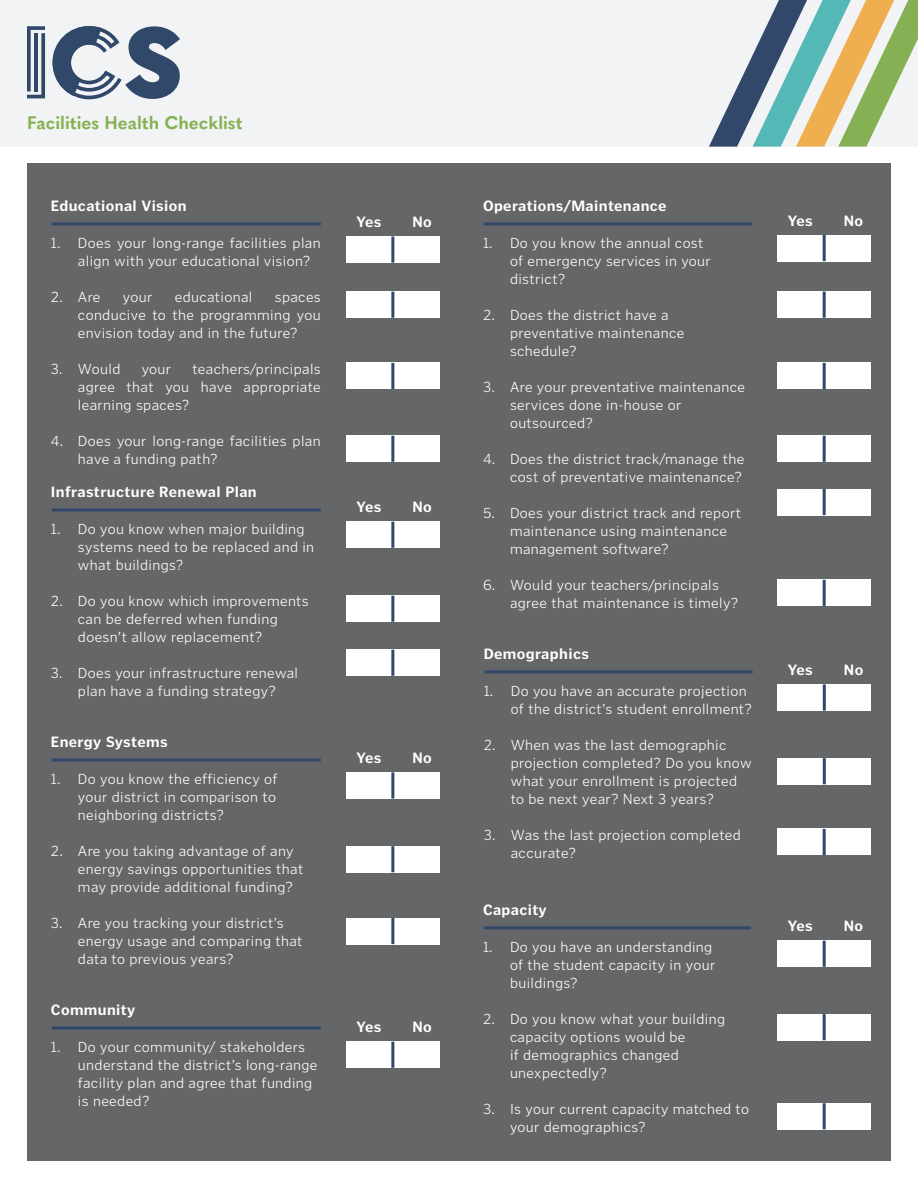
<style>
.page{position:relative;width:918px;height:1188px;background:#fff}
.page>*{position:absolute;margin:0;border:0;box-sizing:border-box;transform-origin:0 0}
.t1{font:700 18px "Quasimoda";color:#85b154}
.t2{font:300 15px/18px "Poynter Gothic Text";letter-spacing:.025em;color:#fff}
.t3{font:700 15px "Poynter Gothic Text";letter-spacing:.025em;color:#fff}
</style>
<div class="page">
<div style="left:27px;top:163px;width:864px;height:998px;background:#646668"></div>
<div style="left:0;top:0;width:918px;height:147px;background:#f2f3f4"></div>
<svg style="left:709px;top:0;width:209px;height:147px"></svg>
<svg style="left:27px;top:26px;width:18px;height:72px"></svg>
<hr style="left:34px;top:33px;width:4px;height:58px;background:#30486a">
<svg style="left:53px;top:26px;width:127px;height:73px"></svg>
<hr style="left:52px;top:222px;width:269px;height:3px;background:#31486a">
<hr style="left:52px;top:508px;width:269px;height:3px;background:#31486a">
<hr style="left:52px;top:759px;width:269px;height:3px;background:#31486a">
<hr style="left:485px;top:670px;width:268px;height:3px;background:#31486a">
<hr style="left:484px;top:222px;width:268px;height:3px;background:#31486a">
<hr style="left:484px;top:926px;width:267px;height:3px;background:#31486a">
<div style="left:346px;top:236px;width:94px;height:27px;background:#fff"></div>
<hr style="left:391px;top:236px;width:3px;height:27px;background:#31486a">
<hr style="left:52px;top:1027px;width:269px;height:3px;background:#31486a">
<div style="left:346px;top:292px;width:94px;height:26px;background:#fff"></div>
<hr style="left:391px;top:292px;width:3px;height:26px;background:#31486a">
<div style="left:346px;top:363px;width:94px;height:26px;background:#fff"></div>
<hr style="left:391px;top:363px;width:3px;height:26px;background:#31486a">
<div style="left:346px;top:436px;width:94px;height:26px;background:#fff"></div>
<hr style="left:391px;top:436px;width:3px;height:26px;background:#31486a">
<div style="left:346px;top:522px;width:94px;height:26px;background:#fff"></div>
<hr style="left:391px;top:522px;width:3px;height:26px;background:#31486a">
<div style="left:346px;top:596px;width:94px;height:26px;background:#fff"></div>
<hr style="left:391px;top:596px;width:3px;height:26px;background:#31486a">
<div style="left:346px;top:650px;width:94px;height:26px;background:#fff"></div>
<hr style="left:391px;top:650px;width:3px;height:26px;background:#31486a">
<div style="left:346px;top:772px;width:94px;height:27px;background:#fff"></div>
<hr style="left:391px;top:772px;width:3px;height:27px;background:#31486a">
<div style="left:346px;top:846px;width:94px;height:26px;background:#fff"></div>
<hr style="left:391px;top:846px;width:3px;height:26px;background:#31486a">
<div style="left:346px;top:918px;width:94px;height:26px;background:#fff"></div>
<hr style="left:391px;top:918px;width:3px;height:26px;background:#31486a">
<div style="left:346px;top:1042px;width:94px;height:26px;background:#fff"></div>
<hr style="left:391px;top:1042px;width:3px;height:26px;background:#31486a">
<div style="left:777px;top:235px;width:94px;height:26px;background:#fff"></div>
<hr style="left:823px;top:235px;width:3px;height:26px;background:#31486a">
<div style="left:777px;top:292px;width:94px;height:26px;background:#fff"></div>
<hr style="left:823px;top:292px;width:3px;height:26px;background:#31486a">
<div style="left:777px;top:363px;width:94px;height:26px;background:#fff"></div>
<hr style="left:823px;top:363px;width:3px;height:26px;background:#31486a">
<div style="left:777px;top:436px;width:94px;height:26px;background:#fff"></div>
<hr style="left:823px;top:436px;width:3px;height:26px;background:#31486a">
<div style="left:777px;top:489px;width:94px;height:26px;background:#fff"></div>
<hr style="left:823px;top:489px;width:3px;height:26px;background:#31486a">
<div style="left:777px;top:580px;width:94px;height:26px;background:#fff"></div>
<hr style="left:823px;top:580px;width:3px;height:26px;background:#31486a">
<div style="left:778px;top:684px;width:93px;height:27px;background:#fff"></div>
<hr style="left:823px;top:684px;width:3px;height:27px;background:#31486a">
<div style="left:778px;top:758px;width:93px;height:26px;background:#fff"></div>
<hr style="left:823px;top:758px;width:3px;height:26px;background:#31486a">
<div style="left:777px;top:829px;width:94px;height:26px;background:#fff"></div>
<hr style="left:823px;top:829px;width:3px;height:26px;background:#31486a">
<div style="left:777px;top:941px;width:94px;height:26px;background:#fff"></div>
<hr style="left:823px;top:941px;width:3px;height:26px;background:#31486a">
<div style="left:777px;top:1014px;width:94px;height:26px;background:#fff"></div>
<hr style="left:823px;top:1014px;width:3px;height:26px;background:#31486a">
<div style="left:777px;top:1103px;width:94px;height:26px;background:#fff"></div>
<hr style="left:823px;top:1103px;width:3px;height:26px;background:#31486a">
<p class="t1" style="left:27px;top:109px;width:217px">Facilities Health Checklist</p>
<p class="t3" style="left:51px;top:198px;width:137px">Educational Vision</p>
<p class="t2" style="left:78px;top:234px;width:244px;text-indent:-27px">1. Does your long-range facilities plan align with your educational vision?</p>
<p class="t2" style="left:51px;top:288px;width:51px">2. Are</p>
<p class="t2" style="left:123px;top:288px;width:31px">your</p>
<p class="t2" style="left:175px;top:288px;width:79px">educational</p>
<p class="t2" style="left:78px;top:288px;width:244px;text-align:justify;text-indent:197px">spaces conducive to the programming you envision today and in the future?</p>
<p class="t2" style="left:51px;top:360px;width:71px">3. Would</p>
<p class="t2" style="left:142px;top:360px;width:31px">your</p>
<p class="t2" style="left:78px;top:360px;width:244px;text-align:justify;text-indent:115px">teachers/principals agree that you have appropriate learning spaces?</p>
<p class="t2" style="left:78px;top:432px;width:244px;text-indent:-27px">4. Does your long-range facilities plan have a funding path?</p>
<p class="t3" style="left:51px;top:484px;width:207px">Infrastructure Renewal Plan</p>
<p class="t2" style="left:78px;top:520px;width:238px;text-indent:-27px">1. Do you know when major building systems need to be replaced and in what buildings?</p>
<p class="t2" style="left:78px;top:592px;width:232px;text-indent:-27px">2. Do you know which improvements can be deferred when funding doesn’t allow replacement?</p>
<p class="t2" style="left:51px;top:664px;width:249px;text-align:center">3. Does your infrastructure renewal plan have a funding strategy?</p>
<p class="t3" style="left:51px;top:734px;width:118px">Energy Systems</p>
<p class="t2" style="left:78px;top:770px;width:201px;text-align:justify;text-indent:-27px">1. Do you know the efficiency of your district in comparison to neighboring districts?</p>
<p class="t2" style="left:78px;top:842px;width:227px;text-indent:-27px">2. Are you taking advantage of any energy savings opportunities that may provide additional funding?</p>
<p class="t2" style="left:78px;top:914px;width:226px;text-indent:-27px">3. Are you tracking your district’s energy usage and comparing that data to previous years?</p>
<p class="t3" style="left:51px;top:1002px;width:86px">Community</p>
<p class="t2" style="left:78px;top:1038px;width:241px;text-indent:-27px">1. Do your community/ stakeholders understand the district’s long-range facility plan and agree that funding is needed?</p>
<p class="t3" style="left:356px;top:213px;width:26px">Yes</p>
<p class="t3" style="left:413px;top:213px;width:21px">No</p>
<p class="t3" style="left:356px;top:499px;width:26px">Yes</p>
<p class="t3" style="left:413px;top:499px;width:21px">No</p>
<p class="t3" style="left:356px;top:749px;width:26px">Yes</p>
<p class="t3" style="left:413px;top:749px;width:21px">No</p>
<p class="t3" style="left:356px;top:1019px;width:26px">Yes</p>
<p class="t3" style="left:413px;top:1019px;width:21px">No</p>
<p class="t3" style="left:483px;top:198px;width:185px">Operations/Maintenance</p>
<p class="t2" style="left:510px;top:234px;width:202px;text-indent:-27px">1. Do you know the annual cost of emergency services in your district?</p>
<p class="t2" style="left:510px;top:306px;width:176px;text-indent:-27px">2. Does the district have a preventative maintenance schedule?</p>
<p class="t2" style="left:510px;top:378px;width:237px;text-indent:-27px">3. Are your preventative maintenance services done in-house or outsourced?</p>
<p class="t2" style="left:483px;top:450px;width:263px;text-align:right">4. Does the district track/manage the cost of preventative maintenance?</p>
<p class="t2" style="left:510px;top:504px;width:233px;text-indent:-27px">5. Does your district track and report maintenance using maintenance management software?</p>
<p class="t2" style="left:510px;top:576px;width:230px;text-indent:-27px">6. Would your teachers/principals agree that maintenance is timely?</p>
<p class="t3" style="left:484px;top:646px;width:107px">Demographics</p>
<p class="t2" style="left:511px;top:682px;width:243px;text-indent:-27px">1. Do you have an accurate projection of the district’s student enrollment?</p>
<p class="t2" style="left:511px;top:736px;width:242px;text-indent:-27px">2. When was the last demographic projection completed? Do you know what your enrollment is projected to be next year? Next 3 years?</p>
<p class="t2" style="left:511px;top:826px;width:232px;text-indent:-27px">3. Was the last projection completed accurate?</p>
<p class="t3" style="left:483px;top:902px;width:65px">Capacity</p>
<p class="t2" style="left:510px;top:938px;width:207px;text-indent:-27px">1. Do you have an understanding of the student capacity in your buildings?</p>
<p class="t2" style="left:510px;top:1010px;width:217px;text-indent:-27px">2. Do you know what your building capacity options would be<br>if demographics changed unexpectedly?</p>
<p class="t2" style="left:510px;top:1100px;width:241px;text-indent:-27px">3. Is your current capacity matched to your demographics?</p>
<p class="t3" style="left:788px;top:212px;width:26px">Yes</p>
<p class="t3" style="left:844px;top:212px;width:21px">No</p>
<p class="t3" style="left:788px;top:661px;width:26px">Yes</p>
<p class="t3" style="left:844px;top:661px;width:21px">No</p>
<p class="t3" style="left:788px;top:918px;width:26px">Yes</p>
<p class="t3" style="left:844px;top:918px;width:21px">No</p>
</div>
